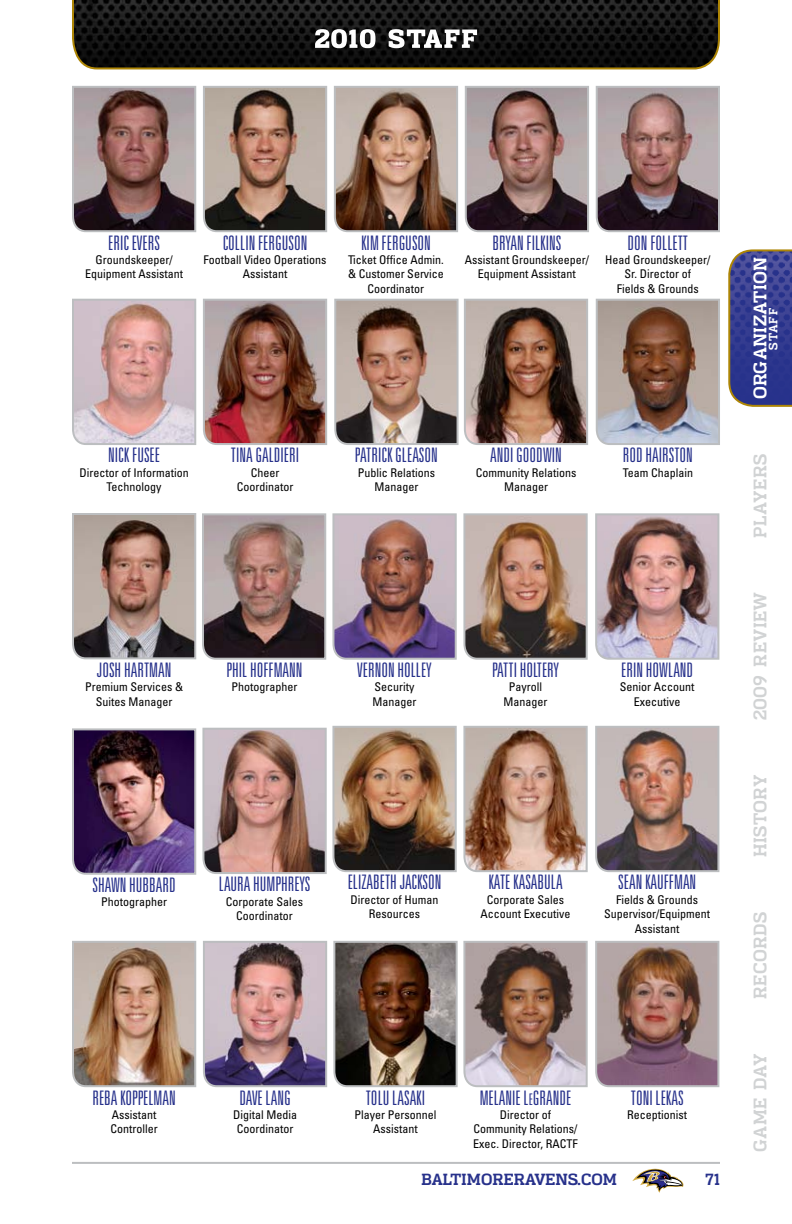
<style>
.page{position:relative;width:792px;height:1224px;background:#fff}
.page>*{position:absolute;margin:0;border:0;box-sizing:border-box;transform-origin:0 0}
.t1{font:700 26px "Endzone";color:#fff}
.t2{font:300 ultra-condensed 20px "Univers LT";color:#27318b}
.t3{font:18px "Endzone";letter-spacing:.02em;color:#d1d3d4}
.t4{font:18px "Endzone";letter-spacing:.02em;color:#fff}
.t5{font:16px "Endzone";color:#27318b}
.t6{font:condensed 12px/14.4px "Univers LT";color:#000;text-align:center}
.t7{font:12px "Endzone";letter-spacing:.09em;color:#fff}
.s1{font-size:16px}
</style>
<div class="page">
<hr style="left:72px;top:1162px;width:648px;height:2px;background:#bcbec0">
<svg style="left:728px;top:249px;width:64px;height:158px;background:#41468c"></svg>
<svg style="left:632px;top:1168px;width:52px;height:25px"></svg>
<svg style="left:72px;top:0;width:648px;height:70px;background:#1b1a16"></svg>
<img style="left:72px;top:298px;width:516px;height:147px">
<svg style="left:595px;top:298px;width:125px;height:147px;background:#9a867e"></svg>
<img style="left:72px;top:513px;width:648px;height:147px">
<img style="left:72px;top:85px;width:648px;height:148px">
<img style="left:72px;top:940px;width:648px;height:148px">
<img style="left:72px;top:725px;width:648px;height:150px">
<p class="t1" style="left:314px;top:24px;width:93px">2010 STAFF</p>
<p class="t2" style="left:108px;top:231px;width:46px">ERIC EVERS</p>
<p class="t6" style="left:85px;top:252px;width:99px">Groundskeeper/<br>Equipment Assistant</p>
<p class="t2" style="left:223px;top:231px;width:86px">COLLIN FERGUSON</p>
<p class="t6" style="left:204px;top:252px;width:125px">Football Video Operations<br>Assistant</p>
<p class="t2" style="left:361px;top:231px;width:71px">KIM FERGUSON</p>
<p class="t6" style="left:348px;top:252px;width:97px">Ticket Office Admin. &amp; Customer Service<br>Coordinator</p>
<p class="t2" style="left:493px;top:231px;width:69px">BRYAN FILKINS</p>
<p class="t6" style="left:465px;top:252px;width:126px">Assistant Groundskeeper/<br>Equipment Assistant</p>
<p class="t2" style="left:628px;top:231px;width:62px">DON FOLLETT</p>
<p class="t6" style="left:605px;top:252px;width:107px">Head Groundskeeper/<br>Sr. Director of<br>Fields &amp; Grounds</p>
<p class="t2" style="left:108px;top:444px;width:53px">NICK FUSEE</p>
<p class="t6" style="left:79px;top:465px;width:111px">Director of Information<br>Technology</p>
<p class="t2" style="left:231px;top:444px;width:70px">TINA GALDIERI</p>
<p class="t6" style="left:237px;top:465px;width:58px">Cheer<br>Coordinator</p>
<p class="t2" style="left:355px;top:444px;width:84px">PATRICK GLEASON</p>
<p class="t6" style="left:358px;top:465px;width:79px">Public Relations<br>Manager</p>
<p class="t2" style="left:490px;top:444px;width:73px">ANDI GOODWIN</p>
<p class="t6" style="left:476px;top:465px;width:102px">Community Relations<br>Manager</p>
<p class="t2" style="left:623px;top:444px;width:72px">ROD HAIRSTON</p>
<p class="t6" style="left:623px;top:465px;width:72px">Team Chaplain</p>
<p class="t2" style="left:97px;top:658px;width:76px">JOSH HARTMAN</p>
<p class="t6" style="left:85px;top:679px;width:99px">Premium Services &amp;<br>Suites Manager</p>
<p class="t2" style="left:227px;top:659px;width:78px">PHIL HOFFMANN</p>
<p class="t6" style="left:232px;top:680px;width:67px">Photographer</p>
<p class="t2" style="left:357px;top:659px;width:76px">VERNON HOLLEY</p>
<p class="t6" style="left:373px;top:680px;width:45px;text-align:left">Security<br>Manager</p>
<p class="t2" style="left:492px;top:659px;width:69px">PATTI HOLTERY</p>
<p class="t6" style="left:504px;top:680px;width:45px">Payroll<br>Manager</p>
<p class="t2" style="left:621px;top:659px;width:71px">ER IN HOWLAND</p>
<p class="t6" style="left:620px;top:680px;width:76px">Senior Account<br>Executive</p>
<p class="t2" style="left:93px;top:874px;width:77px">SHAWN HUBBARD</p>
<p class="t6" style="left:101px;top:895px;width:67px">Photographer</p>
<p class="t2" style="left:219px;top:873px;width:92px">LAURA HUMPHR EYS</p>
<p class="t6" style="left:226px;top:894px;width:79px">Corporate Sales<br>Coordinator</p>
<p class="t2" style="left:348px;top:871px;width:95px">ELIZABETH JACKSON</p>
<p class="t6" style="left:351px;top:892px;width:89px">Director of Human<br>Resources</p>
<p class="t2" style="left:488px;top:871px;width:76px">KATE KASABULA</p>
<p class="t6" style="left:481px;top:892px;width:91px">Corporate Sales<br>Account Executive</p>
<p class="t2" style="left:618px;top:871px;width:80px">SEAN KAUFFMAN</p>
<p class="t6" style="left:604px;top:892px;width:107px">Fields &amp; Grounds<br>Supervisor/Equipment<br>Assistant</p>
<p class="t2" style="left:92px;top:1086px;width:85px">REBA KOPPELMAN</p>
<p class="t6" style="left:110px;top:1107px;width:49px;text-align:left">Assistant<br>Controller</p>
<p class="t2" style="left:239px;top:1086px;width:53px">DAVE LANG</p>
<p class="t6" style="left:233px;top:1107px;width:65px">Digital Media<br>Coordinator</p>
<p class="t2" style="left:366px;top:1086px;width:61px">TO LU LASAKI</p>
<p class="t6" style="left:355px;top:1107px;width:83px">Player Personnel<br>Assistant</p>
<p class="t2" style="left:480px;top:1086px;width:93px">MELANIE L<span class="s1">E</span>GRANDE</p>
<p class="t6" style="left:473px;top:1107px;width:106px">Director of<br>Community Relations/<br>Exec. Director, RACTF</p>
<p class="t2" style="left:631px;top:1086px;width:53px">TONI LEKAS</p>
<p class="t6" style="left:627px;top:1107px;width:62px">Receptionist</p>
<p class="t5" style="left:421px;top:1170px;width:197px">BALTIMORERAVENS.COM</p>
<p class="t5" style="left:706px;top:1170px;width:16px">71</p>
<p class="t4" style="left:750px;top:399px;width:144px;rotate:-90deg">ORGANIZATION</p>
<p class="t7" style="left:767px;top:350px;width:44px;rotate:-90deg">STAFF</p>
<p class="t3" style="left:750px;top:538px;width:85px;rotate:-90deg">PLAYERS</p>
<p class="t3" style="left:750px;top:720px;width:130px;rotate:-90deg">2009 REVIEW</p>
<p class="t3" style="left:750px;top:857px;width:84px;rotate:-90deg">HISTORY</p>
<p class="t3" style="left:750px;top:999px;width:89px;rotate:-90deg">RECORDS</p>
<p class="t3" style="left:750px;top:1152px;width:100px;rotate:-90deg">GAME DAY</p>
</div>
